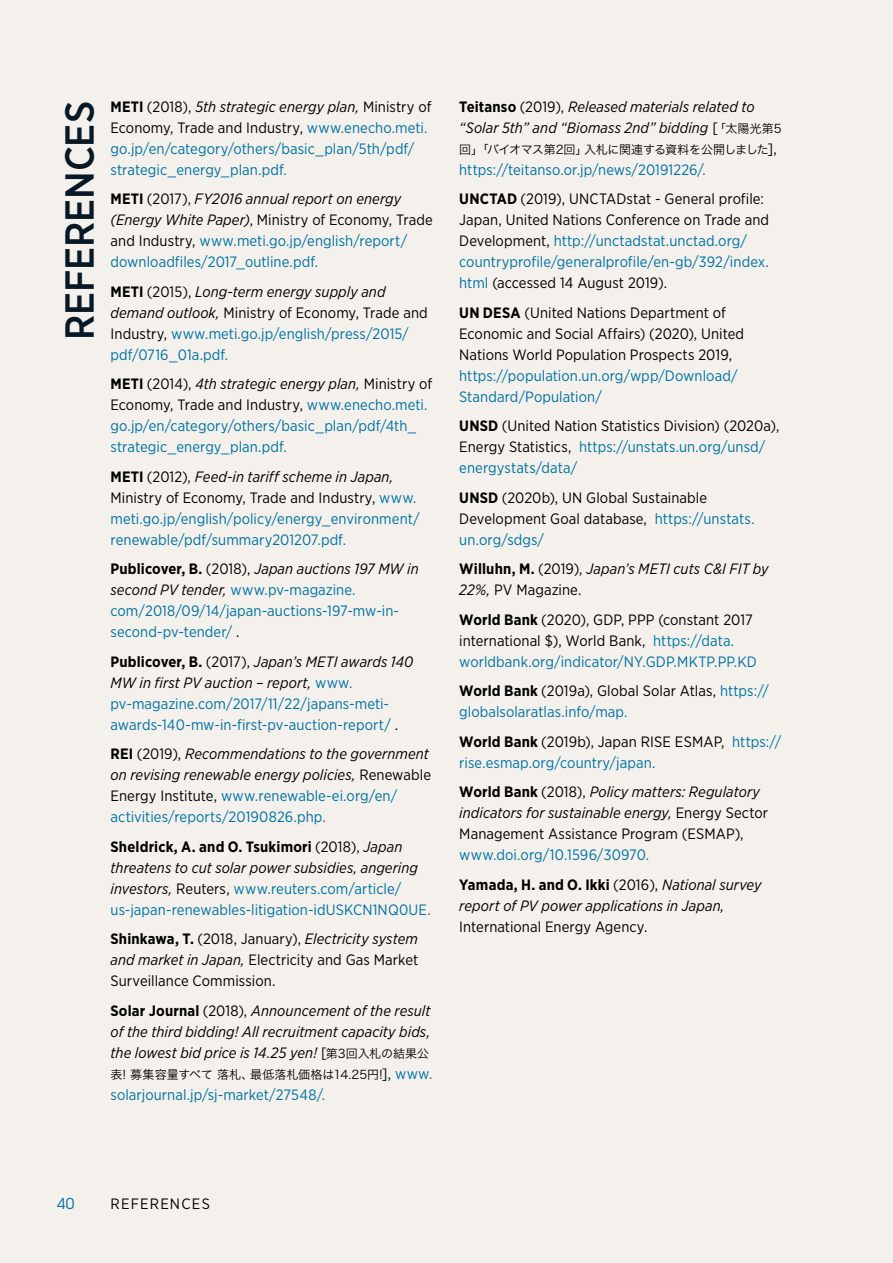
<style>
.page{position:relative;width:893px;height:1263px;background:#f4f1ec}
.page>*{position:absolute;margin:0;border:0;box-sizing:border-box;transform-origin:0 0}
.t1{font:500 40.5px "Gotham Narrow";letter-spacing:-.005em;color:#071826}
.t2{font:15px/21px "Gotham Narrow";letter-spacing:.005em;color:#0072a2}
.t3{font:italic 15px/21px "Gotham Narrow";letter-spacing:.005em;color:#000}
.t4{font:15px/21px "Gotham Narrow";letter-spacing:.005em;color:#000}
.t5{font:15px "Gotham Narrow";letter-spacing:.08em;color:#000}
.t6{font:15px "ITC Avant Garde Std";color:#0072a2}
.t7{font:12px "Hira Kaku Pro N W3";letter-spacing:-.015em;color:#000}
.s1{font-weight:700;color:#000}
.s2{color:#000}
.s3{font-style:italic;color:#000}
.s4{font-weight:700;font-style:normal}
.s5{font-style:normal}
.s6{font-style:normal;color:#0072a2}
.s7{font-weight:700}
.s8{font-style:italic}
.s9{font-family:"Hira Kaku Pro N W3";font-style:normal;font-size:12px}
.s10{font-family:"Gotham Narrow";font-size:15px}
.s11{font-family:"Gotham Narrow";font-size:15px;color:#0072a2}
.s12{color:#0072a2}
</style>
<div class="page">
<h1 class="t1" style="left:54px;top:340px;width:240px;rotate:-90deg">REFERENCES</h1>
<p class="t2" style="left:111px;top:96px;width:322px"><span class="s1">METI</span> <span class="s2">(2018),</span> <span class="s3">5th strategic energy plan,</span> <span class="s2">Ministry of Economy, Trade and Industry,</span> www.enecho.meti. go.jp/en/category/others/basic_plan/5th/pdf/ strategic_energy_plan.pdf.</p>
<p class="t2" style="left:111px;top:188px;width:324px"><span class="s1">METI</span> <span class="s2">(2017),</span> <span class="s3">FY2016 annual report on energy (Energy White Paper)</span><span class="s2">, Ministry of Economy, Trade and Industry,</span> www.meti.go.jp/english/report/ downloadfiles/2017_outline.pdf.</p>
<p class="t2" style="left:111px;top:281px;width:319px"><span class="s1">METI</span> <span class="s2">(2015),</span> <span class="s3">Long-term energy supply and demand outlook,</span> <span class="s2">Ministry of Economy, Trade and Industry,</span> www.meti.go.jp/english/press/2015/ pdf/0716_01a.pdf.</p>
<p class="t2" style="left:111px;top:373px;width:323px"><span class="s1">METI</span> <span class="s2">(2014),</span> <span class="s3">4th strategic energy plan,</span> <span class="s2">Ministry of Economy, Trade and Industry,</span> www.enecho.meti. go.jp/en/category/others/basic_plan/pdf/4th_ strategic_energy_plan.pdf.</p>
<p class="t2" style="left:111px;top:466px;width:311px"><span class="s1">METI</span> <span class="s2">(2012),</span> <span class="s3">Feed-in tariff scheme in Japan, </span><span class="s2">Ministry of Economy, Trade and Industry,</span> www. meti.go.jp/english/policy/energy_environment/ renewable/pdf/summary201207.pdf.</p>
<p class="t2" style="left:111px;top:558px;width:310px"><span class="s1">Publicover, B.</span> <span class="s2">(2018),</span> <span class="s3">Japan auctions 197 MW in second PV tender,</span> www.pv-magazine. com/2018/09/14/japan-auctions-197-mw-in&shy;second-pv-tender/ <span class="s2">.</span></p>
<p class="t2" style="left:111px;top:651px;width:304px"><span class="s1">Publicover, B.</span> <span class="s2">(2017),</span> <span class="s3">Japan’s METI awards 140<br>MW in first PV auction – report,</span> www. pv-magazine.com/2017/11/22/japans-meti&shy;awards-140-mw-in-first-pv-auction-report/ <span class="s2">.</span></p>
<p class="t3" style="left:111px;top:743px;width:322px"><span class="s4">REI</span> <span class="s5">(2019),</span> Recommendations to the government on revising renewable energy policies, <span class="s5">Renewable Energy Institute,</span> <span class="s6">www.renewable-ei.org/en/ activities/reports/20190826.php.</span></p>
<p class="t2" style="left:111px;top:836px;width:322px"><span class="s1">Sheldrick, A. and O. Tsukimori</span> <span class="s2">(2018),</span> <span class="s3">Japan threatens to cut solar power subsidies, angering investors,</span> <span class="s2">Reuters,</span> www.reuters.com/article/ us-japan-renewables-litigation-idUSKCN1NQ0UE.</p>
<p class="t4" style="left:111px;top:928px;width:309px;text-align:justify"><span class="s7">Shinkawa, T.</span> (2018, January), <span class="s8">Electricity system and market in Japan,</span> Electricity and Gas Market Surveillance Commission.</p>
<p class="t3" style="left:111px;top:1000px;width:322px;text-align:justify"><span class="s4">Solar Journal</span> <span class="s5">(2018),</span> Announcement of the result of the third bidding! All recruitment capacity bids, the lowest bid price is 14.25 yen! <span class="s5">[</span><span class="s9">第3回入札の結果公</span></p>
<p class="t7" style="left:111px;top:1064px;width:323px">表! 募集容量すべて 落札、最低落札価格は14.25円!<span class="s10">],</span> <span class="s11">www.</span></p>
<p class="t2" style="left:111px;top:1084px;width:216px">solarjournal.jp/sj-market/27548/.</p>
<p class="t3" style="left:459px;top:96px;width:324px"><span class="s4">Teitanso</span> <span class="s5">(2019),</span> Released materials related to “Solar 5th” and “Biomass 2nd” bidding <span class="s5">[</span><span class="s9">「太陽光第5</span></p>
<p class="t7" style="left:459px;top:138px;width:319px">回」「バイオマス第2回」入札に関連する資料を公開しました<span class="s10">],</span></p>
<p class="t2" style="left:459px;top:154px;width:306px;line-height:29.5px">https://teitanso.or.jp/news/20191226/.<br><span class="s1">UNCTAD</span> <span class="s2">(2019), UNCTADstat - General profile:</span></p>
<p class="t2" style="left:459px;top:209px;width:311px"><span class="s2">Japan, United Nations Conference on Trade and Development,</span> http://unctadstat.unctad.org/ countryprofile/generalprofile/en-gb/392/index. html <span class="s2">(accessed 14 August 2019).</span></p>
<p class="t4" style="left:459px;top:302px;width:286px"><span class="s7">UN DESA</span> (United Nations Department of<br>Economic and Social Affairs) (2020), United<br>Nations World Population Prospects 2019,</p>
<p class="t2" style="left:459px;top:365px;width:280px">https://population.un.org/wpp/Download/<br>Standard/Population/</p>
<p class="t4" style="left:459px;top:415px;width:322px"><span class="s7">UNSD</span> (United Nation Statistics Division) (2020a),<br>Energy Statistics, <span class="s12">https://unstats.un.org/unsd/ energystats/data/</span></p>
<p class="t4" style="left:459px;top:487px;width:297px"><span class="s7">UNSD</span> (2020b), UN Global Sustainable<br>Development Goal database, <span class="s12">https://unstats. un.org/sdgs/</span></p>
<p class="t3" style="left:459px;top:558px;width:311px"><span class="s4">Willuhn, M.</span> <span class="s5">(2019),</span> Japan’s METI cuts C&amp;I FIT by<br>22%, <span class="s5">PV Magazine.</span></p>
<p class="t2" style="left:459px;top:609px;width:299px"><span class="s1">World Bank</span> <span class="s2">(2020), GDP, PPP (constant 2017 international $), World Bank,</span> https://data. worldbank.org/indicator/NY.GDP.MKTP.PP.KD</p>
<p class="t2" style="left:459px;top:680px;width:311px"><span class="s1">World Bank</span> <span class="s2">(2019a), Global Solar Atlas,</span> https:// globalsolaratlas.info/map.</p>
<p class="t2" style="left:459px;top:731px;width:324px"><span class="s1">World Bank</span> <span class="s2">(2019b), Japan RISE ESMAP,</span> https:// rise.esmap.org/country/japan.</p>
<p class="t3" style="left:459px;top:781px;width:310px"><span class="s4">World Bank</span> <span class="s5">(2018),</span> Policy matters: Regulatory indicators for sustainable energy, <span class="s5">Energy Sector<br>Management Assistance Program (ESMAP),</span></p>
<p class="t2" style="left:459px;top:840px;width:304px;line-height:29.5px">www.doi.org/10.1596/30970.<br><span class="s1">Yamada, H. and O. Ikki</span> <span class="s2">(2016),</span> <span class="s3">National survey</span></p>
<p class="t3" style="left:459px;top:895px;width:267px">report of PV power applications in Japan,</p>
<p class="t4" style="left:459px;top:916px;width:190px">International Energy Agency.</p>
<p class="t6" style="left:57px;top:1194px;width:19px">40</p>
<p class="t5" style="left:111px;top:1194px;width:101px">REFERENCES</p>
</div>
